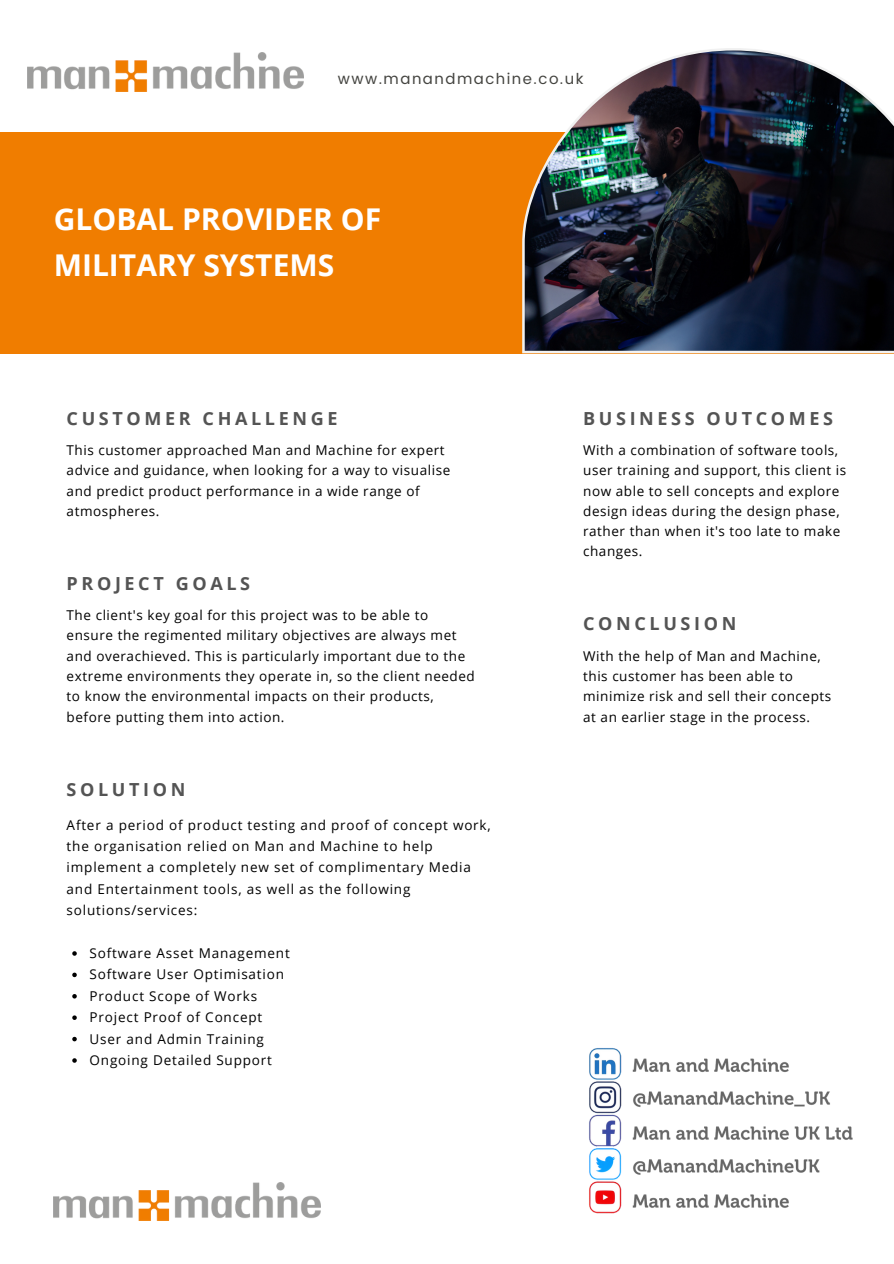
<style>
.page{position:relative;width:894px;height:1264px;background:#fff}
.page>*{position:absolute;margin:0;border:0;box-sizing:border-box;transform-origin:0 0}
.t1{font:700 30px/46.2px "Open Sans";color:#fff}
.t2{font:700 18px "Open Sans";letter-spacing:.2em;color:#545454}
.t3{font:15px "Poppins";letter-spacing:.1em;color:#444440}
.t4{font:13.5px/20.2px "Open Sans";letter-spacing:.04em;color:#000}
.t5{font:13.5px/21.5px "Open Sans";letter-spacing:.06em;color:#000}
</style>
<div class="page">
<div style="left:0;top:132px;width:893px;height:221px;background:#f07d00"></div>
<img style="left:522px;top:48px;width:371px;height:305px">
<img style="left:27px;top:52px;width:276px;height:40px">
<img style="left:589px;top:1048px;width:7px;height:165px">
<img style="left:596px;top:1048px;width:257px;height:166px">
<img style="left:54px;top:1182px;width:267px;height:38px">
<svg style="left:72px;top:951px;width:5px;height:4px"></svg>
<svg style="left:72px;top:972px;width:5px;height:5px"></svg>
<svg style="left:72px;top:994px;width:5px;height:4px"></svg>
<svg style="left:72px;top:1015px;width:5px;height:4px"></svg>
<svg style="left:72px;top:1036px;width:5px;height:5px"></svg>
<svg style="left:72px;top:1058px;width:5px;height:4px"></svg>
<p class="t3" style="left:338px;top:70px;width:247px">www.manandmachine.co.uk</p>
<h1 class="t1" style="left:54px;top:195px;width:329px">GLOBAL PROVIDER OF<br>MILITARY SYSTEMS</h1>
<h2 class="t2" style="left:67px;top:405px;width:272px">CUSTOMER CHALLENGE</h2>
<p class="t4" style="left:67px;top:439px;width:385px">This customer approached Man and Machine for expert advice and guidance, when looking for a way to visualise and predict product performance in a wide range of atmospheres.</p>
<h2 class="t2" style="left:67px;top:570px;width:185px">PROJECT GOALS</h2>
<p class="t4" style="left:67px;top:605px;width:409px">The client's key goal for this project was to be able to ensure the regimented military objectives are always met and overachieved. This is particularly important due to the extreme environments they operate in, so the client needed to know the environmental impacts on their products, before putting them into action.</p>
<h2 class="t2" style="left:67px;top:776px;width:120px">SOLUTION</h2>
<p class="t5" style="left:67px;top:813px;width:425px">After a period of product testing and proof of concept work, the organisation relied on Man and Machine to help implement a completely new set of complimentary Media and Entertainment tools, as well as the following solutions/services:</p>
<p class="t5" style="left:90px;top:942px;width:202px">Software Asset Management<br>Software User Optimisation<br>Product Scope of Works<br>Project Proof of Concept<br>User and Admin Training<br>Ongoing Detailed Support</p>
<h2 class="t2" style="left:583px;top:405px;width:251px">BUSINESS OUTCOMES</h2>
<p class="t4" style="left:583px;top:439px;width:264px">With a combination of software tools, user training and support, this client is now able to sell concepts and explore design ideas during the design phase, rather than when it's too late to make changes.</p>
<h2 class="t2" style="left:583px;top:611px;width:155px">CONCLUSION</h2>
<p class="t4" style="left:583px;top:645px;width:249px">With the help of Man and Machine, this customer has been able to minimize risk and sell their concepts at an earlier stage in the process.</p>
</div>
